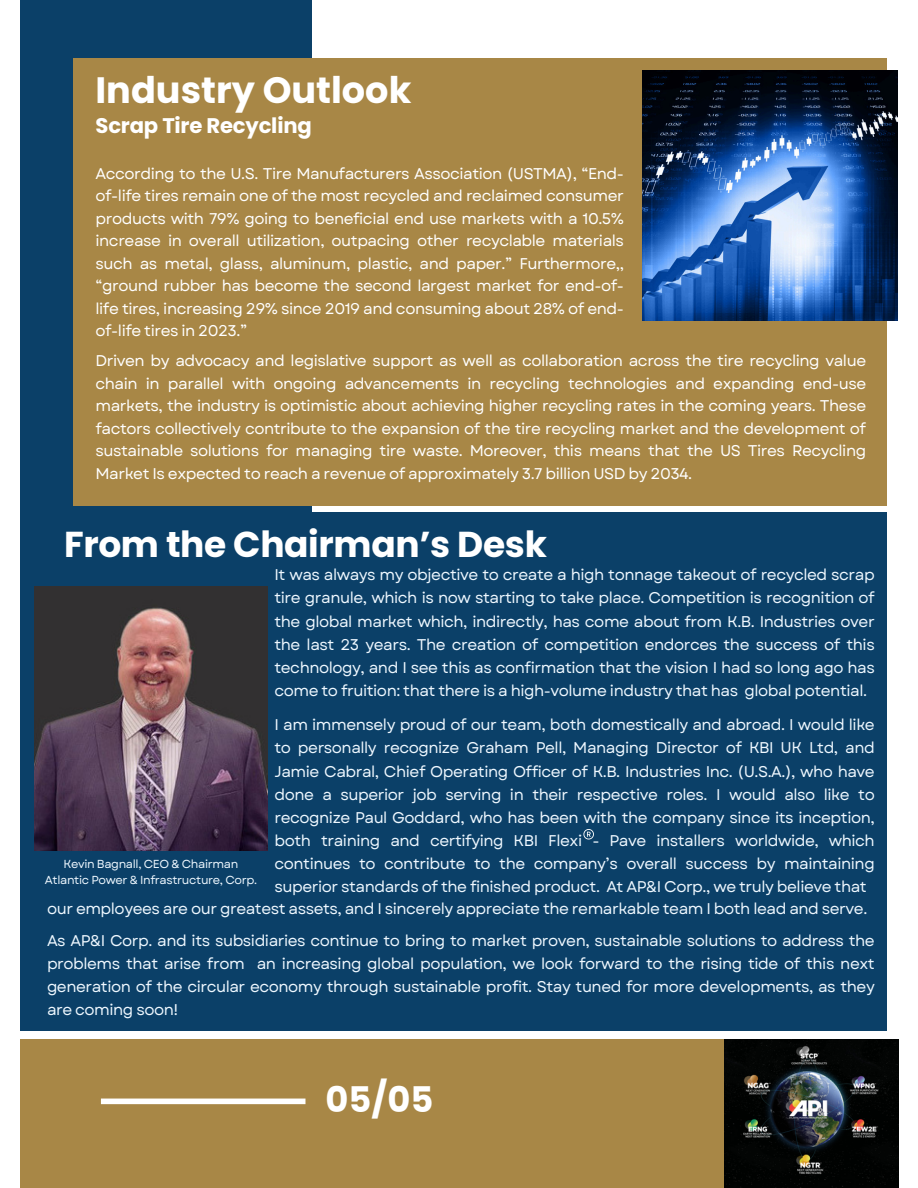
<style>
.page{position:relative;width:918px;height:1188px;background:#fff}
.page>*{position:absolute;margin:0;border:0;box-sizing:border-box;transform-origin:0 0}
.t1{font:700 36.75px "Poppins";color:#fff}
.t2{font:700 36px "Poppins";letter-spacing:-.01em;color:#fff}
.t3{font:700 35.25px "Poppins";color:#fff}
.t4{font:700 21.15px "Poppins";letter-spacing:-.01em;color:#fff}
.t5{font:15.45px/23.1px "Garet";letter-spacing:-.03em;color:#eff8ff;text-align:justify}
.t6{font:15.45px/22.5px "Garet";letter-spacing:-.03em;color:#fff;text-align:justify}
.t7{font:11.55px "Garet";letter-spacing:-.03em;color:#eff8ff}
</style>
<div class="page">
<div style="left:20px;top:0;width:292px;height:574px;background:#0b4068"></div>
<div style="left:74px;top:58px;width:813px;height:448px;background:#a88746"></div>
<div style="left:20px;top:1039px;width:878px;height:149px;background:#a88746"></div>
<div style="left:20px;top:513px;width:866px;height:518px;background:#0b4068"></div>
<img style="left:35px;top:587px;width:233px;height:263px">
<div style="left:101px;top:1099px;width:204px;height:5px;background:#fff"></div>
<img style="left:642px;top:70px;width:256px;height:251px">
<img style="left:724px;top:1039px;width:175px;height:149px">
<svg style="left:583px;top:829px;width:11px;height:10px"></svg>
<p class="t1" style="left:96px;top:64px;width:317px">Industry Outlook</p>
<h3 class="t4" style="left:96px;top:110px;width:218px">Scrap Tire Recycling</h3>
<p class="t6" style="left:96px;top:162px;width:530px">According to the U.S. Tire Manufacturers Association (USTMA), “End&shy;of-life tires remain one of the most recycled and reclaimed consumer products with 79% going to beneficial end use markets with a 10.5% increase in overall utilization, outpacing other recyclable materials such as metal, glass, aluminum, plastic, and paper.” Furthermore,, “ground rubber has become the second largest market for end-of&shy;life tires, increasing 29% since 2019 and consuming about 28% of end&shy;of-life tires in 2023.”</p>
<h4 class="t6" style="left:96px;top:350px;width:772px">Driven by advocacy and legislative support as well as collaboration across the tire recycling value chain in parallel with ongoing advancements in recycling technologies and expanding end-use markets, the industry is optimistic about achieving higher recycling rates in the coming years. These factors collectively contribute to the expansion of the tire recycling market and the development of sustainable solutions for managing tire waste. Moreover, this means that the US Tires Recycling Market Is expected to reach a revenue of approximately 3.7 billion USD by 2034.</h4>
<h2 class="t2" style="left:64px;top:519px;width:484px">From the Chairman’s Desk</h2>
<p class="t7" style="left:64px;top:855px;width:176px">Kevin Bagnall, CEO &amp; Chairman</p>
<p class="t7" style="left:45px;top:872px;width:214px">Atlantic Power &amp; Infrastructure, Corp.</p>
<h4 class="t5" style="left:274px;top:563px;width:602px">It was always my objective to create a high tonnage takeout of recycled scrap tire granule, which is now starting to take place. Competition is recognition of the global market which, indirectly, has come about from K.B. Industries over the last 23 years. The creation of competition endorces the success of this technology, and I see this as confirmation that the vision I had so long ago has come to fruition: that there is a high-volume industry that has global potential.</h4>
<h4 class="t5" style="left:274px;top:713px;width:602px">I am immensely proud of our team, both domestically and abroad. I would like to personally recognize Graham Pell, Managing Director of KBI UK Ltd, and Jamie Cabral, Chief Operating Officer of K.B. Industries Inc. (U.S.A.), who have done a superior job serving in their respective roles. I would also like to recognize Paul Goddard, who has been with the company since its inception, both training and certifying KBI Flexi - Pave installers worldwide, which continues to contribute to the company’s overall success by maintaining superior standards of the finished product. At AP&amp;I Corp., we truly believe that</h4>
<h4 class="t5" style="left:47px;top:898px;width:822px">our employees are our greatest assets, and I sincerely appreciate the remarkable team I both lead and serve.</h4>
<p class="t5" style="left:47px;top:930px;width:829px">As AP&amp;I Corp. and its subsidiaries continue to bring to market proven, sustainable solutions to address the problems that arise from an increasing global population, we look forward to the rising tide of this next generation of the circular economy through sustainable profit. Stay tuned for more developments, as they are coming soon!</p>
<h2 class="t3" style="left:326px;top:1075px;width:109px">05/05</h2>
</div>
